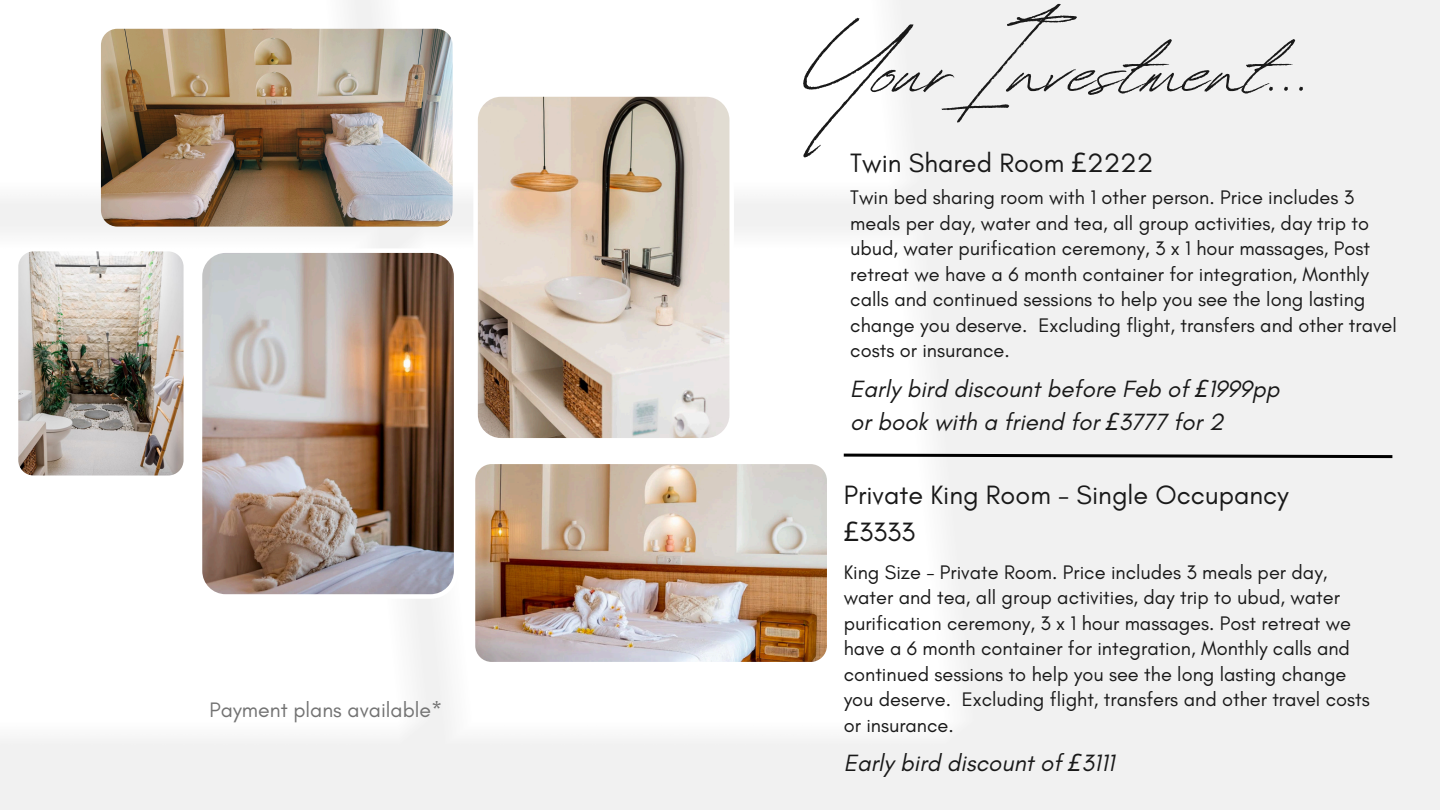
<style>
.page{position:relative;width:1440px;height:810px;background:#fff}
.page>*{position:absolute;margin:0;border:0;box-sizing:border-box;transform-origin:0 0}
.t1{font:123.4px "Revive 80 Signature";color:#191919}
.t2{font:27px/37.5px "Glacial Indifference";color:#191919}
.t3{font:italic 24px/33px "Glacial Indifference";color:#191919}
.t4{font:21.3px "Glacial Indifference";color:#737373}
.t5{font:20px/25.5px "Glacial Indifference";color:#191919}
.s1{font-family:"Noto Sans"}
</style>
<div class="page">
<img style="left:101px;top:29px;width:352px;height:198px;border-radius:16px">
<img style="left:475px;top:464px;width:352px;height:198px;border-radius:16px">
<img style="left:202px;top:248px;width:252px;height:350px">
<svg style="left:473px;top:96px;width:257px;height:343px;background:#ccbfb1"></svg>
<img style="left:18px;top:251px;width:166px;height:225px">
<svg style="left:843px;top:452px;width:552px;height:8px"></svg>
<p class="t4" style="left:209px;top:697px;width:235px">Payment plans available*</p>
<h1 class="t1" style="left:803px;top:-24px;width:512px">Your Investment...</h1>
<p class="t2" style="left:850px;top:144px;width:305px">Twin Shared Room <span class="s1">£</span>2222</p>
<p class="t5" style="left:850px;top:184px;width:548px">Twin bed sharing room with 1 other person. Price includes 3 meals per day, water and tea, all group activities, day trip to ubud, water purification ceremony, 3 x 1 hour massages, Post retreat we have a 6 month container for integration, Monthly calls and continued sessions to help you see the long lasting change you deserve. Excluding flight, transfers and other travel costs or insurance.</p>
<p class="t3" style="left:850px;top:372px;width:431px">Early bird discount before Feb of <span class="s1">£</span>1999pp or book with a friend for <span class="s1">£</span>3777 for 2</p>
<h2 class="t2" style="left:844px;top:475px;width:446px">Private King Room - Single Occupancy <span class="s1">£</span>3333</h2>
<p class="t5" style="left:844px;top:559px;width:528px">King Size - Private Room. Price includes 3 meals per day, water and tea, all group activities, day trip to ubud, water purification ceremony, 3 x 1 hour massages. Post retreat we have a 6 month container for integration, Monthly calls and continued sessions to help you see the long lasting change you deserve. Excluding flight, transfers and other travel costs or insurance.</p>
<p class="t3" style="left:844px;top:746px;width:272px">Early bird discount of <span class="s1">£</span>3111</p>
</div>
